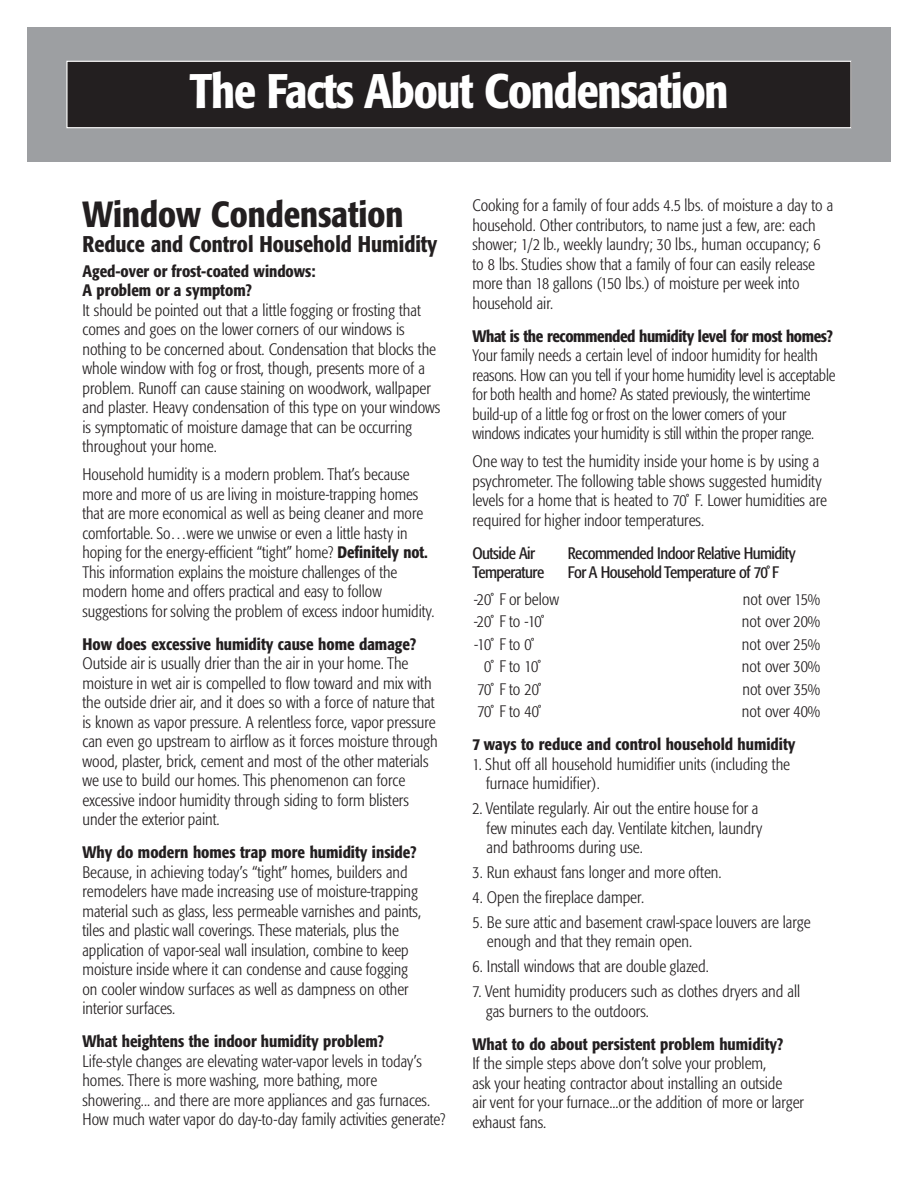
<style>
.page{position:relative;width:918px;height:1188px;background:#fff}
.page>*{position:absolute;margin:0;border:0;box-sizing:border-box;transform-origin:0 0}
.t1{font:500 condensed 48px "Formata BQ";letter-spacing:-.025em;color:#fff}
.t2{font:500 condensed 36px "Formata BQ";color:#231f20}
.t3{font:500 condensed 22.5px "Formata BQ";color:#231f20}
.t4{font:300 condensed 16.5px/19.5px "Formata BQ";color:#231f20}
.t5{font:500 condensed 16.5px/19.5px "Formata BQ";color:#231f20}
.t6{font:condensed 16.5px "Formata BQ";letter-spacing:-.03em;color:#231f20}
.t7{font:500 condensed 16.5px "Formata BQ";letter-spacing:-.025em;color:#231f20}
.s1{font-weight:500}
</style>
<div class="page">
<div style="left:27px;top:27px;width:864px;height:135px;background:#9d9fa2"></div>
<div style="left:67px;top:61px;width:784px;height:67px;background:#231f20"></div>
<div style="left:66px;top:61px;width:786px;height:67px;border:1px solid #fff"></div>
<h1 class="t1" style="left:189px;top:72px;width:541px">The Facts About Condensation</h1>
<h2 class="t2" style="left:82px;top:199px;width:323px">Window Condensation</h2>
<h3 class="t3" style="left:82px;top:235px;width:356px">Reduce and Control Household Humidity</h3>
<p class="t5" style="left:82px;top:263px;width:235px">Aged-over or frost-coated windows:<br>A problem or a symptom?</p>
<p class="t4" style="left:82px;top:302px;width:359px">It should be pointed out that a little fogging or frosting that comes and goes on the lower corners of our windows is nothing to be concerned about. Condensation that blocks the whole window with fog or frost, though, presents more of a problem. Runoff can cause staining on woodwork, wallpaper and plaster. Heavy condensation of this type on your windows is symptomatic of moisture damage that can be occurring throughout your home.</p>
<p class="t4" style="left:82px;top:466px;width:353px">Household humidity is a modern problem. That’s because more and more of us are living in moisture-trapping homes that are more economical as well as being cleaner and more comfortable. So…were we unwise or even a little hasty in hoping for the energy-efficient “tight” home? <span class="s1">Definitely not.<br></span>This information explains the moisture challenges of the modern home and offers practical and easy to follow suggestions for solving the problem of excess indoor humidity.</p>
<p class="t5" style="left:82px;top:635px;width:335px">How does excessive humidity cause home damage?</p>
<p class="t4" style="left:82px;top:655px;width:357px">Outside air is usually drier than the air in your home. The moisture in wet air is compelled to flow toward and mix with the outside drier air, and it does so with a force of nature that is known as vapor pressure. A relentless force, vapor pressure can even go upstream to airflow as it forces moisture through wood, plaster, brick, cement and most of the other materials we use to build our homes. This phenomenon can force excessive indoor humidity through siding to form blisters under the exterior paint.</p>
<p class="t5" style="left:82px;top:844px;width:336px">Why do modern homes trap more humidity inside?</p>
<p class="t4" style="left:82px;top:863px;width:340px">Because, in achieving today’s “tight” homes, builders and remodelers have made increasing use of moisture-trapping material such as glass, less permeable varnishes and paints, tiles and plastic wall coverings. These materials, plus the application of vapor-seal wall insulation, combine to keep moisture inside where it can condense and cause fogging on cooler window surfaces as well as dampness on other interior surfaces.</p>
<p class="t5" style="left:82px;top:1033px;width:303px">What heightens the indoor humidity problem?</p>
<p class="t4" style="left:82px;top:1052px;width:364px">Life-style changes are elevating water-vapor levels in today’s homes. There is more washing, more bathing, more showering... and there are more appliances and gas furnaces.<br>How much water vapor do day-to-day family activities generate?</p>
<p class="t4" style="left:473px;top:197px;width:362px">Cooking for a family of four adds 4.5 lbs. of moisture a day to a household. Other contributors, to name just a few, are: each shower; 1/2 lb., weekly laundry; 30 lbs., human occupancy; 6 to 8 lbs. Studies show that a family of four can easily release more than 18 gallons (150 lbs.) of moisture per week into household air.</p>
<p class="t7" style="left:472px;top:329px;width:362px">What is the recommended humidity level for most homes?</p>
<p class="t4" style="left:472px;top:347px;width:364px">Your family needs a certain level of indoor humidity for health reasons. How can you tell if your home humidity level is acceptable for both health and home? As stated previously, the wintertime build-up of a little fog or frost on the lower comers of your windows indicates your humidity is still within the proper range.</p>
<p class="t4" style="left:472px;top:453px;width:356px">One way to test the humidity inside your home is by using a psychrometer. The following table shows suggested humidity levels for a home that is heated to 70˚ F. Lower humidities are required for higher indoor temperatures.</p>
<p class="t6" style="left:472px;top:546px;width:64px">Outside Air</p>
<p class="t6" style="left:568px;top:546px;width:229px">Recommended Indoor Relative Humidity</p>
<p class="t6" style="left:472px;top:566px;width:73px">Temperature</p>
<p class="t6" style="left:568px;top:566px;width:213px">For A Household Temperature of 70˚F</p>
<p class="t4" style="left:474px;top:590px;width:87px">-20˚ F or below</p>
<p class="t4" style="left:743px;top:590px;width:79px">not over 15%</p>
<p class="t4" style="left:474px;top:613px;width:73px">-20˚ F to -10˚</p>
<p class="t4" style="left:742px;top:613px;width:80px">not over 20%</p>
<p class="t4" style="left:474px;top:635px;width:63px">-10˚ F to 0˚</p>
<p class="t4" style="left:742px;top:635px;width:80px">not over 25%</p>
<p class="t4" style="left:484px;top:658px;width:59px">0˚ F to 10˚</p>
<p class="t4" style="left:742px;top:658px;width:80px">not over 30%</p>
<p class="t4" style="left:477px;top:680px;width:67px">70˚ F to 20˚</p>
<p class="t4" style="left:743px;top:680px;width:79px">not over 35%</p>
<p class="t4" style="left:477px;top:703px;width:67px">70˚ F to 40˚</p>
<p class="t4" style="left:742px;top:703px;width:80px">not over 40%</p>
<p class="t5" style="left:472px;top:736px;width:324px">7 ways to reduce and control household humidity</p>
<p class="t4" style="left:486px;top:755px;width:305px;text-indent:-14px">1. Shut off all household humidifier units (including the furnace humidifier).</p>
<p class="t4" style="left:487px;top:800px;width:277px;text-indent:-14px">2. Ventilate regularly. Air out the entire house for a few minutes each day. Ventilate kitchen, laundry and bathrooms during use.</p>
<p class="t4" style="left:472px;top:864px;width:251px">3. Run exhaust fans longer and more often.</p>
<p class="t4" style="left:472px;top:889px;width:173px">4. Open the fireplace damper.</p>
<p class="t4" style="left:487px;top:914px;width:325px;text-indent:-14px">5. Be sure attic and basement crawl-space louvers are large enough and that they remain open.</p>
<p class="t4" style="left:472px;top:958px;width:238px">6. Install windows that are double glazed.</p>
<p class="t4" style="left:486px;top:983px;width:316px;text-indent:-13px">7. Vent humidity producers such as clothes dryers and all gas burners to the outdoors.</p>
<p class="t5" style="left:472px;top:1035px;width:312px">What to do about persistent problem humidity?</p>
<p class="t4" style="left:472px;top:1055px;width:333px">If the simple steps above don’t solve your problem,<br>ask your heating contractor about installing an outside<br>air vent for your furnace...or the addition of more or larger exhaust fans.</p>
</div>
